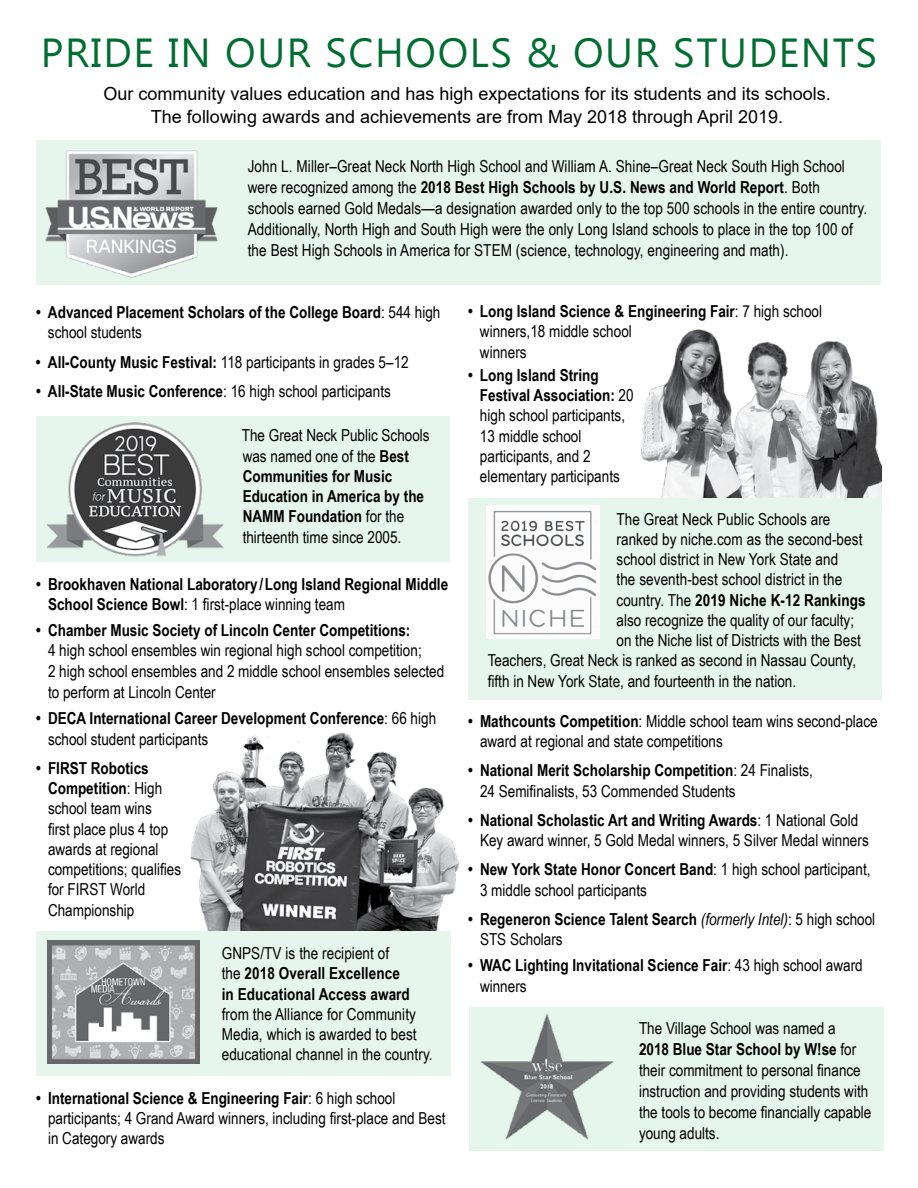
<style>
.page{position:relative;width:918px;height:1188px;background:#fff}
.page>*{position:absolute;margin:0;border:0;box-sizing:border-box;transform-origin:0 0}
.t1{font:40.5px "Ebrima";letter-spacing:.04em;color:#006d31}
.t2{font:18px/22.5px "Arial";color:#000;text-align:center}
.t3{font:16.5px/20.2px "Arial Narrow";color:#000}
.t4{font:700 16.5px/20.2px "Arial Narrow";color:#000}
.s1{font-weight:700}
.s2{font-weight:400}
.s3{font-weight:400;font-style:italic}
</style>
<div class="page">
<div style="left:36px;top:140px;width:844px;height:145px;background:#e6f6ed"></div>
<img style="left:45px;top:150px;width:173px;height:128px">
<div style="left:36px;top:416px;width:414px;height:145px;background:#e6f6ed"></div>
<img style="left:36px;top:422px;width:202px;height:140px">
<div style="left:470px;top:1007px;width:414px;height:144px;background:#e6f6ed"></div>
<img style="left:469px;top:1009px;width:145px;height:142px">
<img style="left:190px;top:732px;width:269px;height:205px">
<img style="left:640px;top:329px;width:242px;height:169px">
<div style="left:36px;top:931px;width:414px;height:145px;background:#e6f6ed"></div>
<img style="left:47px;top:941px;width:153px;height:122px">
<div style="left:468px;top:498px;width:414px;height:201px;background:#e6f6ed"></div>
<img style="left:486px;top:506px;width:114px;height:133px">
<h1 class="t1" style="left:41px;top:24px;width:838px">PRIDE IN OUR SCHOOLS &amp; OUR STUDENTS</h1>
<p class="t2" style="left:103px;top:83px;width:729px">Our community values education and has high expectations for its students and its schools.<br>The following awards and achievements are from May 2018 through April 2019.</p>
<p class="t3" style="left:248px;top:155px;width:621px;line-height:21px">John L. Miller–Great Neck North High School and William A. Shine–Great Neck South High School were recognized among the <span class="s1">2018 Best High Schools by U.S. News and World Report</span>. Both schools earned Gold Medals—a designation awarded only to the top 500 schools in the entire country.<br>Additionally, North High and South High were the only Long Island schools to place in the top 100 of the Best High Schools in America for STEM (science, technology, engineering and math).</p>
<p class="t4" style="left:48px;top:302px;width:394px;line-height:19.5px;text-indent:-12px">• Advanced Placement Scholars of the College Board<span class="s2">: 544 high school students</span></p>
<p class="t3" style="left:36px;top:351px;width:374px"><span class="s1">• All-County Music Festival:</span> 118 participants in grades 5–12</p>
<p class="t4" style="left:36px;top:380px;width:356px">• All-State Music Conference<span class="s2">: 16 high school participants</span></p>
<p class="t3" style="left:242px;top:425px;width:190px">The Great Neck Public Schools was named one of the <span class="s1">Best<br>Communities for Music<br>Education in America by the<br>NAMM Foundation</span> for the thirteenth time since 2005.</p>
<p class="t4" style="left:48px;top:573px;width:402px;text-indent:-12px">• Brookhaven National Laboratory/Long Island Regional Middle<br>School Science Bowl<span class="s2">: 1 first-place winning team</span></p>
<p class="t4" style="left:36px;top:619px;width:376px">• Chamber Music Society of Lincoln Center Competitions:</p>
<p class="t3" style="left:48px;top:639px;width:398px;line-height:20.9px">4 high school ensembles win regional high school competition;<br>2 high school ensembles and 2 middle school ensembles selected to perform at Lincoln Center</p>
<p class="t4" style="left:48px;top:708px;width:390px;text-indent:-12px">• DECA International Career Development Conference<span class="s2">: 66 high school student participants</span></p>
<p class="t3" style="left:48px;top:757px;width:135px;text-indent:-12px"><span class="s1">• FIRST Robotics<br>Competition</span>: High school team wins<br>first place plus 4 top awards at regional competitions; qualifies for FIRST World<br>Championship</p>
<p class="t4" style="left:222px;top:942px;width:190px"><span class="s2">GNPS/TV is the recipient of the</span> 2018 Overall Excellence in Educational Access award</p>
<p class="t3" style="left:222px;top:1003px;width:212px">from the Alliance for Community<br>Media, which is awarded to best educational channel in the country.</p>
<p class="t3" style="left:48px;top:1087px;width:399px;text-indent:-12px"><span class="s1">• International Science &amp; Engineering Fair</span>: 6 high school participants; 4 Grand Award winners, including first-place and Best in Category awards</p>
<p class="t3" style="left:480px;top:301px;width:344px;text-indent:-12px"><span class="s1">• Long Island Science &amp; Engineering Fair</span>: 7 high school winners,18 middle school<br>winners</p>
<p class="t3" style="left:480px;top:364px;width:155px;text-indent:-12px"><span class="s1">• Long Island String<br>Festival Association:</span> 20 high school participants,<br>13 middle school participants, and 2 elementary participants</p>
<p class="t3" style="left:616px;top:508px;width:215px">The Great Neck Public Schools are</p>
<p class="t3" style="left:616px;top:528px;width:247px">ranked by niche.com as the second-best</p>
<p class="t3" style="left:616px;top:549px;width:223px">school district in New York State and</p>
<p class="t3" style="left:616px;top:569px;width:227px">the seventh-best school district in the</p>
<p class="t4" style="left:616px;top:589px;width:251px"><span class="s2">country. The</span> 2019 Niche K-12 Rankings</p>
<p class="t3" style="left:616px;top:609px;width:239px">also recognize the quality of our faculty;</p>
<p class="t3" style="left:616px;top:629px;width:246px">on the Niche list of Districts with the Best</p>
<p class="t3" style="left:488px;top:650px;width:370px">Teachers, Great Neck is ranked as second in Nassau County,</p>
<p class="t3" style="left:488px;top:670px;width:310px">fifth in New York State, and fourteenth in the nation.</p>
<p class="t3" style="left:480px;top:710px;width:399px;text-indent:-12px"><span class="s1">• Mathcounts Competition</span>: Middle school team wins second-place award at regional and state competitions</p>
<p class="t3" style="left:480px;top:760px;width:335px;text-indent:-12px"><span class="s1">• National Merit Scholarship Competition</span>: 24 Finalists,<br>24 Semifinalists, 53 Commended Students</p>
<p class="t3" style="left:480px;top:809px;width:390px;text-indent:-12px"><span class="s1">• National Scholastic Art and Writing Awards</span>: 1 National Gold<br>Key award winner, 5 Gold Medal winners, 5 Silver Medal winners</p>
<p class="t3" style="left:480px;top:859px;width:392px;text-indent:-12px"><span class="s1">• New York State Honor Concert Band</span>: 1 high school participant,<br>3 middle school participants</p>
<p class="t4" style="left:480px;top:908px;width:397px;text-indent:-12px">• Regeneron Science Talent Search <span class="s3">(formerly Intel)</span><span class="s2">: 5 high school<br>STS Scholars</span></p>
<p class="t4" style="left:480px;top:955px;width:384px;text-indent:-12px">• WAC Lighting Invitational Science Fair<span class="s2">: 43 high school award winners</span></p>
<p class="t3" style="left:639px;top:1017px;width:234px;line-height:21px">The Village School was named a<br><span class="s1">2018 Blue Star School by W!se</span> for their commitment to personal finance instruction and providing students with the tools to become financially capable young adults.</p>
</div>
